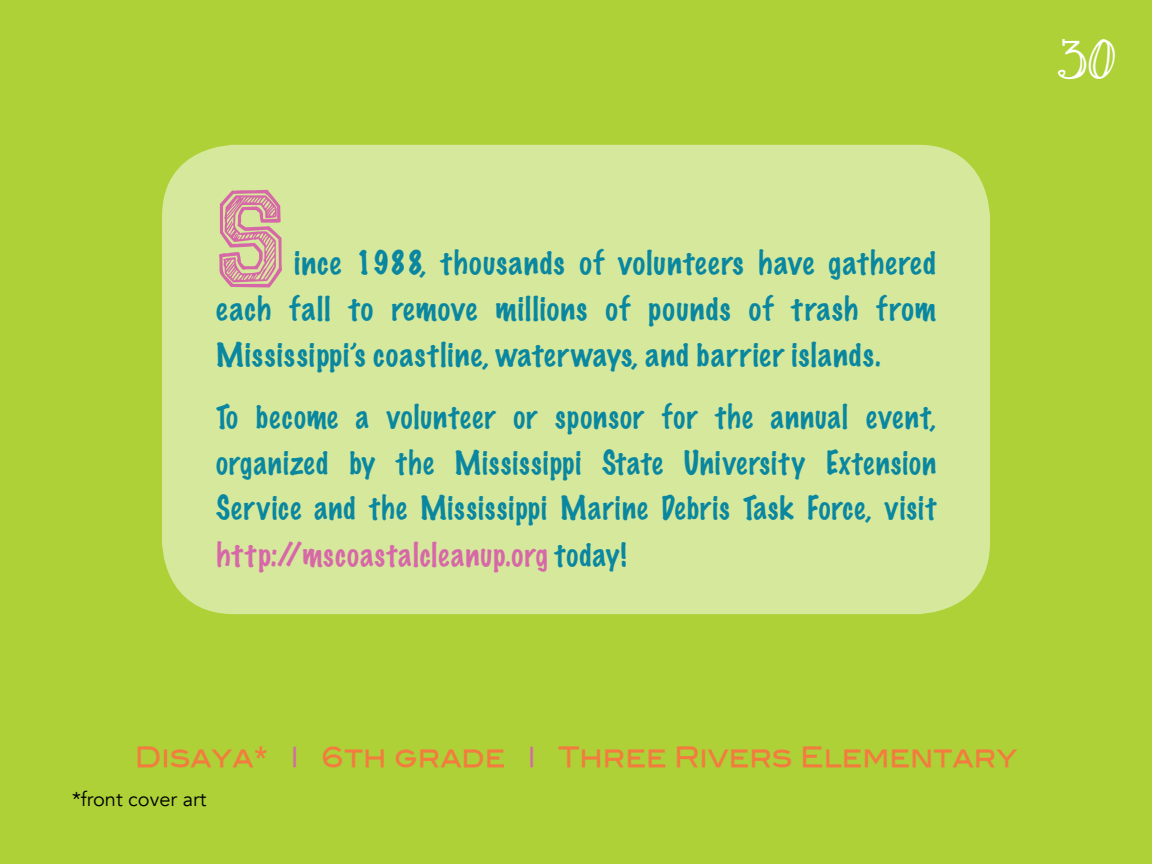
<style>
.page{position:relative;width:1152px;height:864px;background:#add136}
.page>*{position:absolute;margin:0;border:0;box-sizing:border-box;transform-origin:0 0}
.t1{font:126.4px "Sketch College";color:#d668a8;scale:.87 1}
.t2{font:50px "Janda Curlygirl Serif";color:#fff}
.t3{font:100 30px/46px "Marker Felt";letter-spacing:.04em;color:#0a87a0;text-align:justify;scale:.95 1}
.t4{font:100 30px/46px "Marker Felt";letter-spacing:.04em;color:#0a87a0;text-align:justify}
.t5{font:28px "Blair Md ITCTT Medium";color:#f47b3f;scale:.9 1}
.t6{font:20px "Avenir";color:#000}
.s1{color:#d668a8}
</style>
<div class="page">
<div style="left:162px;top:145px;width:828px;height:469px;background:#d6e89c;border-radius:72px"></div>
<h1 class="t1" style="left:216px;top:184px;width:80px">S</h1>
<p class="t4" style="left:216px;top:239px;width:722px;text-indent:78px">ince 1988, thousands of volunteers have gathered each fall to remove millions of pounds of trash from Mississippi’s coastline, waterways, and barrier islands.</p>
<p class="t3" style="left:216px;top:393px;width:759px">To become a volunteer or sponsor for the annual event, organized by the Mississippi State University Extension Service and the Mississippi Marine Debris Task Force, visit <span class="s1">http://mscoastalcleanup.org</span> today!</p>
<h2 class="t2" style="left:1057px;top:33px;width:60px">30</h2>
<p class="t5" style="left:135px;top:734px;width:982px">Disaya* <span class="s1">|</span> 6th grade <span class="s1">|</span> Three Rivers Elementary</p>
<p class="t6" style="left:72px;top:787px;width:136px">*front cover art</p>
</div>
